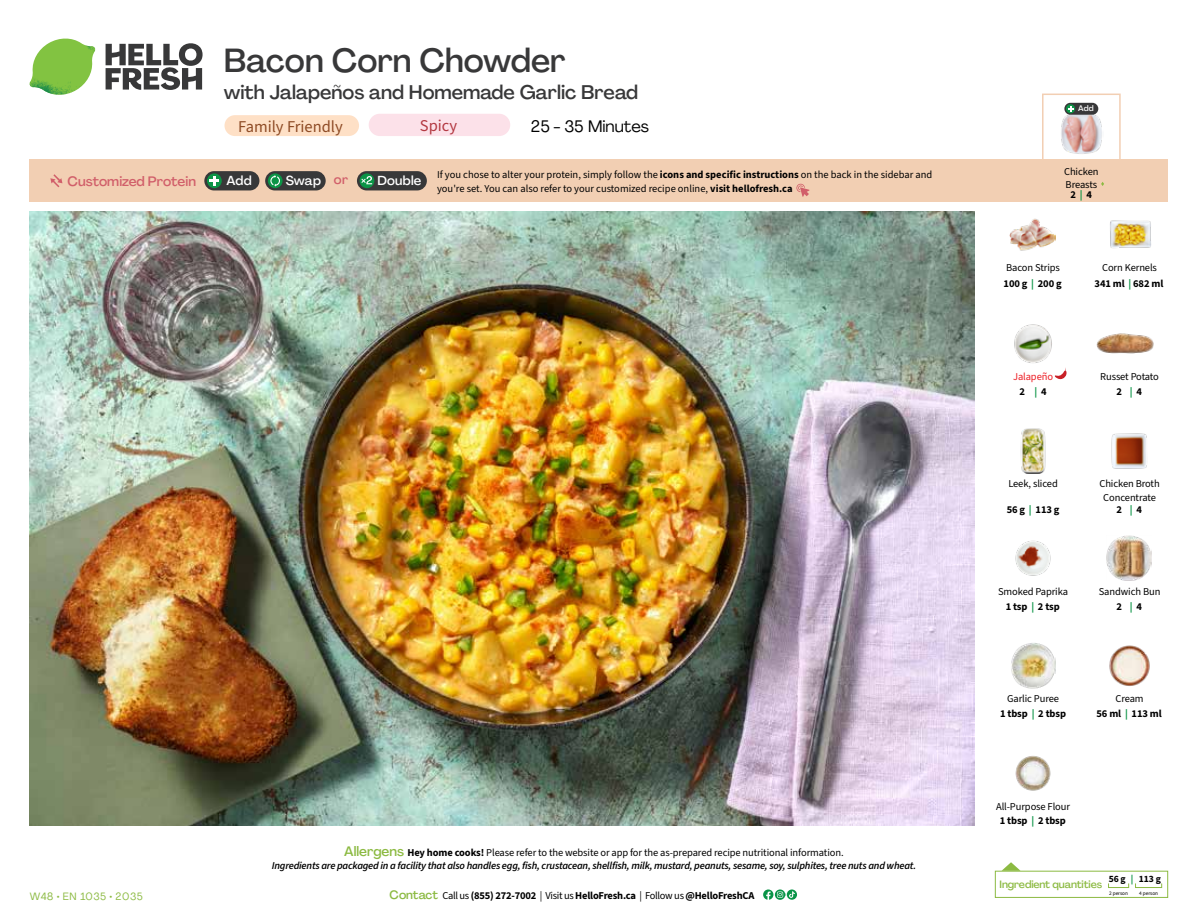
<style>
.page{position:relative;width:1188px;height:918px;background:#fff}
.page>*{position:absolute;margin:0;border:0;box-sizing:border-box;transform-origin:0 0}
.t1{font:500 33px "Agrandir";color:#383839}
.t2{font:500 19.5px "Agrandir";color:#383839}
.t3{font:16.5px "Source Sans 3";color:#8e4b25}
.t4{font:16.5px "Agrandir";color:#000}
.t5{font:16.5px "Source Sans 3";color:#b33841}
.t6{font:500 13.5px "Agrandir";color:#d15f6a}
.t7{font:500 12.9px "Agrandir";letter-spacing:.015em;color:#fff}
.t8{font:10.5px/14.9px "Source Sans 3";letter-spacing:-.01em;color:#000;text-align:center}
.t9{font:italic 600 10.5px/13.5px "Source Sans 3";letter-spacing:-.02em;color:#000;text-align:center}
.t10{font:700 10.5px/14.9px "Source Sans 3";letter-spacing:-.02em;color:#000;text-align:center}
.t11{font:500 10.5px "Agrandir";letter-spacing:-.01em;color:#8cba42}
.t12{font:10.5px "Agrandir";letter-spacing:.05em;color:#8cba42}
.t13{font:10.5px/14.9px "Source Sans 3";letter-spacing:-.01em;color:#ed1d24;text-align:center}
.t14{font:700 9.6px "Source Sans 3";color:#000}
.t15{font:500 7.95px "Agrandir";color:#fff}
.t16{font:5.25px "Source Sans 3";letter-spacing:-.01em;color:#000}
.s1{color:#d15f6a}
.s2{color:#0b9446}
.s3{font-weight:700}
.s4{font-weight:700;color:#0b9446}
.s5{font-weight:700;color:#000}
.s6{font-weight:400}
.s7{font-family:"Agrandir";font-weight:500;font-style:normal;font-size:13.5px;color:#8cba42}
.s8{font-weight:700;font-style:normal}
.s9{font-weight:400;font-style:normal}
.s10{font-family:"Agrandir";font-weight:500;font-size:12px;color:#8cba42}
</style>
<div class="page">
<svg style="left:106px;top:43px;width:97px;height:47px"></svg>
<svg style="left:34px;top:39px;width:59px;height:38px"></svg>
<img style="left:65px;top:39px;width:30px;height:25px">
<img style="left:33px;top:60px;width:56px;height:10px">
<img style="left:29px;top:64px;width:58px;height:31px">
<img style="left:64px;top:70px;width:25px;height:24px">
<img style="left:30px;top:211px;width:945px;height:615px">
<div style="left:787px;top:889px;width:10px;height:11px;background:#099447;border-radius:50%"></div>
<svg style="left:763px;top:889px;width:32px;height:11px"></svg>
<svg style="left:1002px;top:862px;width:19px;height:9px"></svg>
<div style="left:995px;top:871px;width:173px;height:27px;border:1px solid #8cba42"></div>
<div style="left:1108px;top:883px;width:21px;height:5px;border:1px solid #8cba42"></div>
<div style="left:1135px;top:883px;width:27px;height:5px;border:1px solid #8cba42"></div>
<div style="left:369px;top:114px;width:141px;height:22px;background:#fce1e9;border-radius:11px"></div>
<img style="left:1014px;top:324px;width:38px;height:39px">
<img style="left:1096px;top:333px;width:58px;height:21px">
<img style="left:1020px;top:428px;width:26px;height:46px">
<img style="left:1111px;top:433px;width:36px;height:36px">
<img style="left:1015px;top:540px;width:36px;height:36px">
<img style="left:1106px;top:536px;width:46px;height:45px">
<img style="left:1011px;top:643px;width:45px;height:45px">
<img style="left:1015px;top:756px;width:36px;height:35px">
<img style="left:1110px;top:220px;width:41px;height:28px">
<img style="left:1010px;top:218px;width:45px;height:33px">
<img style="left:1109px;top:645px;width:41px;height:41px">
<div style="left:225px;top:115px;width:134px;height:21px;background:#fee0c6;border-radius:10px"></div>
<svg style="left:1054px;top:368px;width:13px;height:12px"></svg>
<div style="left:30px;top:160px;width:1138px;height:42px;background:#f2cfb3"></div>
<svg style="left:50px;top:174px;width:12px;height:13px"></svg>
<div style="left:265px;top:171px;width:61px;height:19px;background:#383839;border-radius:10px"></div>
<svg style="left:268px;top:173px;width:15px;height:15px"></svg>
<svg style="left:270px;top:175px;width:10px;height:12px"></svg>
<div style="left:204px;top:171px;width:55px;height:19px;background:#383839;border-radius:10px"></div>
<div style="left:207px;top:173px;width:15px;height:15px;background:#0b9446;border-radius:50%"></div>
<svg style="left:209px;top:176px;width:10px;height:10px"></svg>
<svg style="left:796px;top:183px;width:13px;height:14px"></svg>
<div style="left:357px;top:171px;width:70px;height:19px;background:#383839;border-radius:10px"></div>
<svg style="left:360px;top:173px;width:14px;height:15px"></svg>
<svg style="left:360px;top:176px;width:12px;height:8px"></svg>
<div style="left:1042px;top:94px;width:79px;height:69px;border:2px solid #f2cfb3"></div>
<img style="left:1061px;top:112px;width:41px;height:42px">
<div style="left:1064px;top:103px;width:34px;height:12px;background:#383839;border-radius:6px"></div>
<svg style="left:1066px;top:104px;width:9px;height:9px"></svg>
<svg style="left:1068px;top:106px;width:5px;height:6px"></svg>
<h1 class="t1" style="left:224px;top:40px;width:344px">Bacon Corn Chowder</h1>
<h2 class="t2" style="left:224px;top:80px;width:416px">with Jalapeños and Homemade Garlic Bread</h2>
<h3 class="t4" style="left:531px;top:116px;width:119px">25 - 35 Minutes</h3>
<h3 class="t5" style="left:420px;top:115px;width:39px">Spicy</h3>
<h3 class="t3" style="left:238px;top:116px;width:106px">Family Friendly</h3>
<p class="t15" style="left:1078px;top:104px;width:17px">Add</p>
<p class="t6" style="left:68px;top:173px;width:130px">Customized Protein</p>
<p class="t7" style="left:227px;top:172px;width:27px">Add</p>
<p class="t7" style="left:286px;top:172px;width:64px">Swap <span class="s1">or</span></p>
<p class="t7" style="left:377px;top:172px;width:45px">Double</p>
<p class="t8" style="left:1064px;top:165px;width:36px;line-height:13.5px;text-align:left">Chicken<br>Breasts</p>
<p class="t10" style="left:1071px;top:187px;width:23px">2 <span class="s2">|</span> 4</p>
<p class="t8" style="left:437px;top:168px;width:497px;line-height:13.5px;text-align:left">If you chose to alter your protein, simply follow the <span class="s3">icons and specific instructions</span> on the back in the sidebar and you're set. You can also refer to your customized recipe online, <span class="s3">visit hellofresh.ca</span></p>
<p class="t8" style="left:1004px;top:260px;width:60px;line-height:16.4px;text-align:left">Bacon Strips<br><span class="s3">100 g</span> <span class="s4">|</span> <span class="s3">200 g</span></p>
<p class="t8" style="left:1095px;top:259px;width:70px;line-height:16.4px">Corn Kernels<br><span class="s3">341 ml</span> <span class="s4">|</span> <span class="s3">682 ml</span></p>
<p class="t13" style="left:1013px;top:369px;width:42px">Jalapeño<br><span class="s5">2</span> <span class="s4">|</span> <span class="s5">4</span></p>
<p class="t8" style="left:1100px;top:369px;width:60px">Russet Potato<br><span class="s3">2</span> <span class="s4">|</span> <span class="s3">4</span></p>
<p class="t8" style="left:1008px;top:476px;width:51px">Leek, sliced</p>
<p class="t10" style="left:1007px;top:502px;width:54px">56 g <span class="s2">|</span> 113 g</p>
<p class="t8" style="left:1099px;top:477px;width:62px;line-height:13.5px">Chicken Broth<br>Concentrate</p>
<p class="t10" style="left:1116px;top:502px;width:27px">2 <span class="s2">|</span> 4</p>
<p class="t8" style="left:998px;top:584px;width:71px">Smoked Paprika<br><span class="s3">1 tsp</span> <span class="s4">|</span> <span class="s3">2 tsp</span></p>
<p class="t8" style="left:1099px;top:584px;width:63px">Sandwich Bun<br><span class="s3">2</span> <span class="s4">|</span> <span class="s3">4</span></p>
<p class="t8" style="left:1000px;top:691px;width:67px">Garlic Puree<br><span class="s3">1 tbsp</span> <span class="s4">|</span> <span class="s3">2 tbsp</span></p>
<p class="t10" style="left:1097px;top:691px;width:67px"><span class="s6">Cream<br></span>56 ml <span class="s2">|</span> 113 ml</p>
<p class="t12" style="left:30px;top:890px;width:114px">W48 • EN 1035 • 2035</p>
<p class="t9" style="left:272px;top:845px;width:646px"><span class="s7">Allergens</span> <span class="s8">Hey home cooks!</span> <span class="s9">Please refer to the website or app for the as-prepared recipe nutritional information.<br></span>Ingredients are packaged in a facility that also handles egg, fish, crustacean, shellfish, milk, mustard, peanuts, sesame, soy, sulphites, tree nuts and wheat.</p>
<p class="t10" style="left:390px;top:888px;width:366px"><span class="s10">Contact</span> <span class="s6">Call us</span> (855) 272-7002 <span class="s6">| Visit us</span> HelloFresh.ca <span class="s6">| Follow us</span> @HelloFreshCA</p>
<p class="t8" style="left:996px;top:799px;width:76px">All-Purpose Flour<br><span class="s3">1 tbsp</span> <span class="s4">|</span> <span class="s3">2 tbsp</span></p>
<p class="t14" style="left:1109px;top:872px;width:54px">56 g <span class="s2">|</span> 113 g</p>
<p class="t16" style="left:1109px;top:890px;width:20px">2 person</p>
<p class="t16" style="left:1139px;top:890px;width:20px">4 person</p>
<p class="t11" style="left:1000px;top:878px;width:104px">Ingredient quantities</p>
</div>
